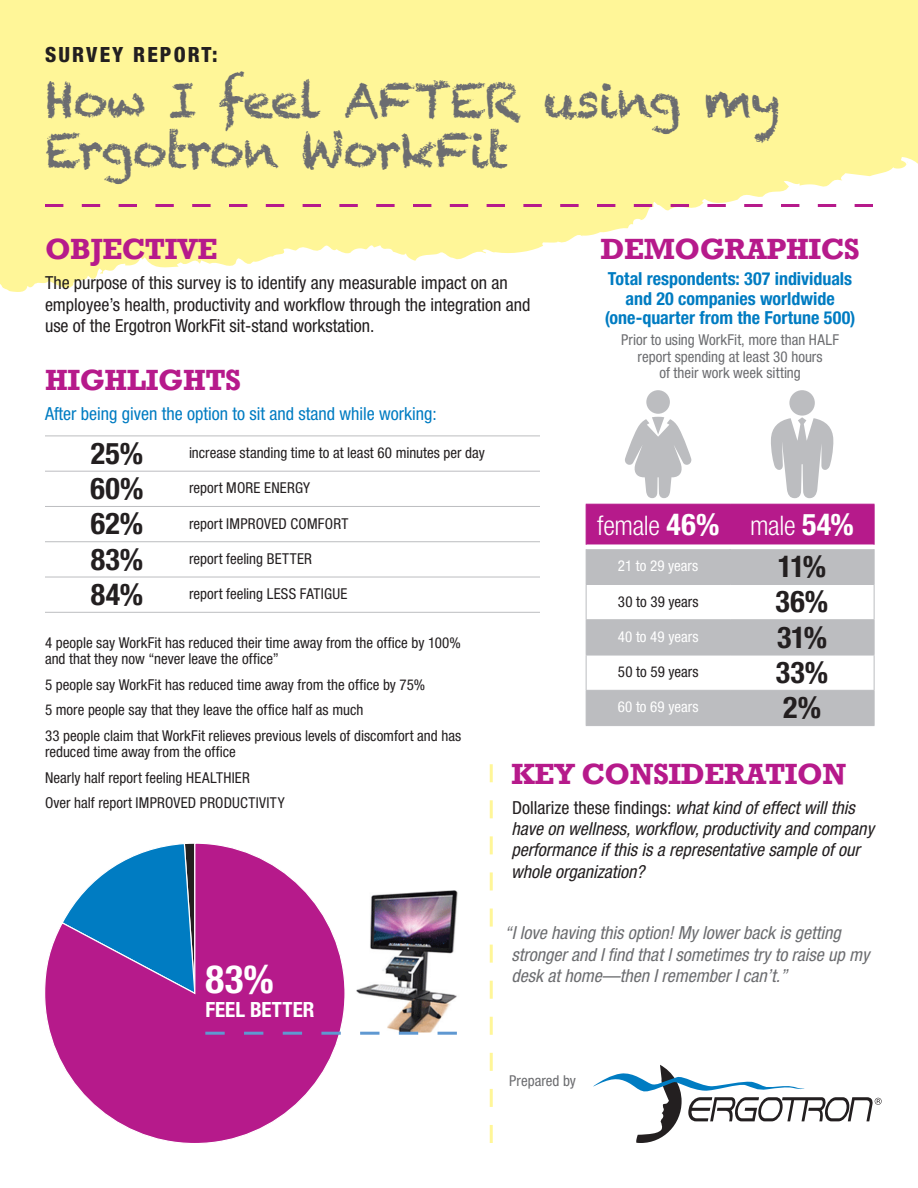
<style>
.page{position:relative;width:918px;height:1188px;background:#fff}
.page>*{position:absolute;margin:0;border:0;box-sizing:border-box;transform-origin:0 0}
.t1{font:48px/49.5px "Chalkduster";letter-spacing:-.025em;color:#6c6d70}
.t2{font:700 condensed 39px "Helvetica Neue";color:#fff}
.t3{font:700 30px "Rockwell";letter-spacing:-.015em;color:#b61a8b}
.t4{font:700 condensed 30px "Helvetica Neue";letter-spacing:.015em;color:#231f20}
.t5{font:300 condensed 27px "Helvetica Neue";letter-spacing:-.01em;color:#fff}
.t6{font:800 condensed 21px "Helvetica Neue";letter-spacing:.1em;color:#231f20}
.t7{font:700 condensed 21px "Helvetica Neue";color:#fff}
.t8{font:condensed 18px/21.6px "Helvetica Neue";color:#231f20}
.t9{font:italic condensed 18px/21.1px "Helvetica Neue";color:#231f20}
.t10{font:italic condensed 18px/21.6px "Helvetica Neue";color:#6c6d70}
.t11{font:700 condensed 18px/19.5px "Helvetica Neue";color:#007cc2;text-align:center}
.t12{font:condensed 18px "Helvetica Neue";color:#007cc2}
.t13{font:condensed 15px/25.5px "Helvetica Neue";color:#231f20}
.t14{font:condensed 15px/16.5px "Helvetica Neue";color:#6c6d70;text-align:center}
.t15{font:condensed 15px "Helvetica Neue";letter-spacing:.005em;color:#fff}
.s1{font-weight:700;font-size:30px}
.s2{font-style:normal}
</style>
<div class="page">
<svg style="left:0;top:0;width:918px;height:292px;fill:#fff698"></svg>
<div style="left:587px;top:505px;width:287px;height:40px;background:#b61a8b"></div>
<svg style="left:587px;top:549px;width:287px;height:176px;fill:#bcbdc0"></svg>
<hr style="left:586px;top:549px;width:1px;height:35px;background:#bcbdc0">
<hr style="left:730px;top:549px;width:1px;height:35px;background:#bcbdc0">
<hr style="left:874px;top:549px;width:1px;height:35px;background:#bcbdc0">
<hr style="left:586px;top:620px;width:1px;height:35px;background:#bcbdc0">
<hr style="left:730px;top:620px;width:1px;height:35px;background:#bcbdc0">
<hr style="left:874px;top:620px;width:1px;height:35px;background:#bcbdc0">
<hr style="left:586px;top:691px;width:1px;height:34px;background:#bcbdc0">
<hr style="left:730px;top:691px;width:1px;height:34px;background:#bcbdc0">
<hr style="left:874px;top:691px;width:1px;height:34px;background:#bcbdc0">
<hr style="left:586px;top:619px;width:144px;height:1px;background:#bcbdc0">
<hr style="left:730px;top:619px;width:144px;height:1px;background:#bcbdc0">
<hr style="left:586px;top:690px;width:144px;height:1px;background:#bcbdc0">
<hr style="left:730px;top:690px;width:144px;height:1px;background:#bcbdc0">
<hr style="left:586px;top:584px;width:144px;height:1px;background:#bcbdc0">
<hr style="left:586px;top:585px;width:1px;height:34px;background:#bcbdc0">
<hr style="left:730px;top:584px;width:144px;height:1px;background:#bcbdc0">
<hr style="left:874px;top:585px;width:1px;height:34px;background:#bcbdc0">
<hr style="left:586px;top:655px;width:144px;height:1px;background:#bcbdc0">
<hr style="left:586px;top:655px;width:1px;height:35px;background:#bcbdc0">
<hr style="left:730px;top:655px;width:144px;height:1px;background:#bcbdc0">
<hr style="left:874px;top:655px;width:1px;height:35px;background:#bcbdc0">
<hr style="left:586px;top:725px;width:144px;height:1px;background:#bcbdc0">
<hr style="left:730px;top:725px;width:144px;height:1px;background:#bcbdc0">
<hr style="left:586px;top:504px;width:144px;height:1px;background:#b61a8b">
<hr style="left:586px;top:505px;width:1px;height:40px;background:#b61a8b">
<hr style="left:730px;top:504px;width:144px;height:1px;background:#b61a8b">
<hr style="left:874px;top:505px;width:1px;height:40px;background:#b61a8b">
<svg style="left:625px;top:390px;width:67px;height:108px"></svg>
<svg style="left:771px;top:390px;width:63px;height:108px"></svg>
<svg style="left:45px;top:435px;width:495px;height:1px"></svg>
<svg style="left:45px;top:470px;width:495px;height:142px"></svg>
<hr style="left:45px;top:471px;width:144px;height:1px;background:#bcbdc0">
<hr style="left:189px;top:471px;width:351px;height:1px;background:#bcbdc0">
<hr style="left:45px;top:506px;width:144px;height:1px;background:#bcbdc0">
<hr style="left:189px;top:506px;width:351px;height:1px;background:#bcbdc0">
<hr style="left:45px;top:541px;width:144px;height:1px;background:#bcbdc0">
<hr style="left:189px;top:541px;width:351px;height:1px;background:#bcbdc0">
<hr style="left:45px;top:577px;width:144px;height:1px;background:#bcbdc0">
<hr style="left:189px;top:577px;width:351px;height:1px;background:#bcbdc0">
<hr style="left:45px;top:612px;width:144px;height:1px;background:#bcbdc0">
<hr style="left:189px;top:612px;width:351px;height:1px;background:#bcbdc0">
<hr style="left:45px;top:436px;width:144px;height:1px;background:#bcbdc0">
<hr style="left:189px;top:436px;width:351px;height:1px;background:#bcbdc0">
<svg style="left:45px;top:204px;width:828px;height:3px;background:#d9869c"></svg>
<svg style="left:593px;top:1065px;width:289px;height:78px"></svg>
<svg style="left:490px;top:764px;width:3px;height:379px"></svg>
<svg style="left:45px;top:843px;width:300px;height:300px"></svg>
<img style="left:356px;top:890px;width:102px;height:142px">
<svg style="left:205px;top:1032px;width:252px;height:3px"></svg>
<h3 class="t6" style="left:45px;top:42px;width:174px">SURVEY REPORT:</h3>
<h1 class="t1" style="left:45px;top:76px;width:737px">How I feel AFTER using my<br>Ergotron WorkFit</h1>
<h3 class="t3" style="left:45px;top:231px;width:174px">OBJECTIVE</h3>
<p class="t8" style="left:45px;top:272px;width:487px">The purpose of this survey is to identify any measurable impact on an employee’s health, productivity and workflow through the integration and use of the Ergotron WorkFit sit-stand workstation.</p>
<h3 class="t3" style="left:45px;top:361px;width:198px">HIGHLIGHTS</h3>
<p class="t12" style="left:45px;top:404px;width:393px">After being given the option to sit and stand while working:</p>
<h3 class="t4" style="left:91px;top:435px;width:54px">25%</h3>
<p class="t13" style="left:189px;top:440px;width:297px">increase standing time to at least 60 minutes per day</p>
<h3 class="t4" style="left:91px;top:470px;width:54px">60%</h3>
<p class="t13" style="left:189px;top:475px;width:123px">report MORE ENERGY</p>
<h3 class="t4" style="left:91px;top:505px;width:54px">62%</h3>
<p class="t13" style="left:189px;top:510px;width:161px">report IMPROVED COMFORT</p>
<h3 class="t4" style="left:91px;top:541px;width:54px">83%</h3>
<p class="t13" style="left:189px;top:546px;width:125px">report feeling BETTER</p>
<h3 class="t4" style="left:91px;top:576px;width:54px">84%</h3>
<p class="t13" style="left:189px;top:581px;width:160px">report feeling LESS FATIGUE</p>
<h3 class="t3" style="left:601px;top:231px;width:261px">DEMOGRAPHICS</h3>
<p class="t11" style="left:605px;top:269px;width:252px">Total respondents: 307 individuals and 20 companies worldwide (one-quarter from the Fortune 500)</p>
<p class="t14" style="left:621px;top:332px;width:219px">Prior to using WorkFit, more than HALF report spending at least 30 hours<br>of their work week sitting</p>
<h3 class="t5" style="left:597px;top:510px;width:258px">female <span class="s1">46%</span> male <span class="s1">54%</span></h3>
<p class="t15" style="left:618px;top:557px;width:82px">21 to 29 years</p>
<h3 class="t4" style="left:778px;top:548px;width:50px">11%</h3>
<p class="t13" style="left:618px;top:588px;width:82px">30 to 39 years</p>
<h3 class="t4" style="left:776px;top:583px;width:54px">36%</h3>
<p class="t15" style="left:618px;top:628px;width:82px">40 to 49 years</p>
<h3 class="t4" style="left:777px;top:619px;width:52px">31%</h3>
<p class="t13" style="left:618px;top:659px;width:82px">50 to 59 years</p>
<h3 class="t4" style="left:776px;top:654px;width:54px">33%</h3>
<p class="t15" style="left:618px;top:698px;width:82px">60 to 69 years</p>
<h3 class="t4" style="left:783px;top:689px;width:39px">2%</h3>
<p class="t13" style="left:45px;top:634px;width:417px;line-height:16.5px">4 people say WorkFit has reduced their time away from the office by 100% and that they now “never leave the office”</p>
<p class="t13" style="left:45px;top:672px;width:418px">5 people say WorkFit has reduced time away from the office by 75%<br>5 more people say that they leave the office half as much<br>33 people claim that WorkFit relieves previous levels of discomfort and has</p>
<p class="t13" style="left:45px;top:739px;width:241px">reduced time away from the office<br>Nearly half report feeling HEALTHIER<br>Over half report IMPROVED PRODUCTIVITY</p>
<h3 class="t3" style="left:512px;top:756px;width:162px">KEY CO NSIDERATIO</h3>
<h3 class="t3" style="left:822px;top:756px;width:25px">N</h3>
<p class="t9" style="left:511px;top:797px;width:364px"><span class="s2">Dollarize these findings:</span> what kind of effect will this have on wellness, workflow, productivity and company performance if this is a representative sample of our whole organization?</p>
<h2 class="t2" style="left:206px;top:956px;width:70px">83%</h2>
<h3 class="t7" style="left:206px;top:997px;width:110px">feel BETTER</h3>
<p class="t10" style="left:511px;top:922px;width:360px;text-indent:-7px">“I love having this option! My lower back is getting stronger and I find that I sometimes try to raise up my desk at home—then I remember I can’t.”</p>
<p class="t14" style="left:509px;top:1072px;width:68px">Prepared by</p>
</div>
